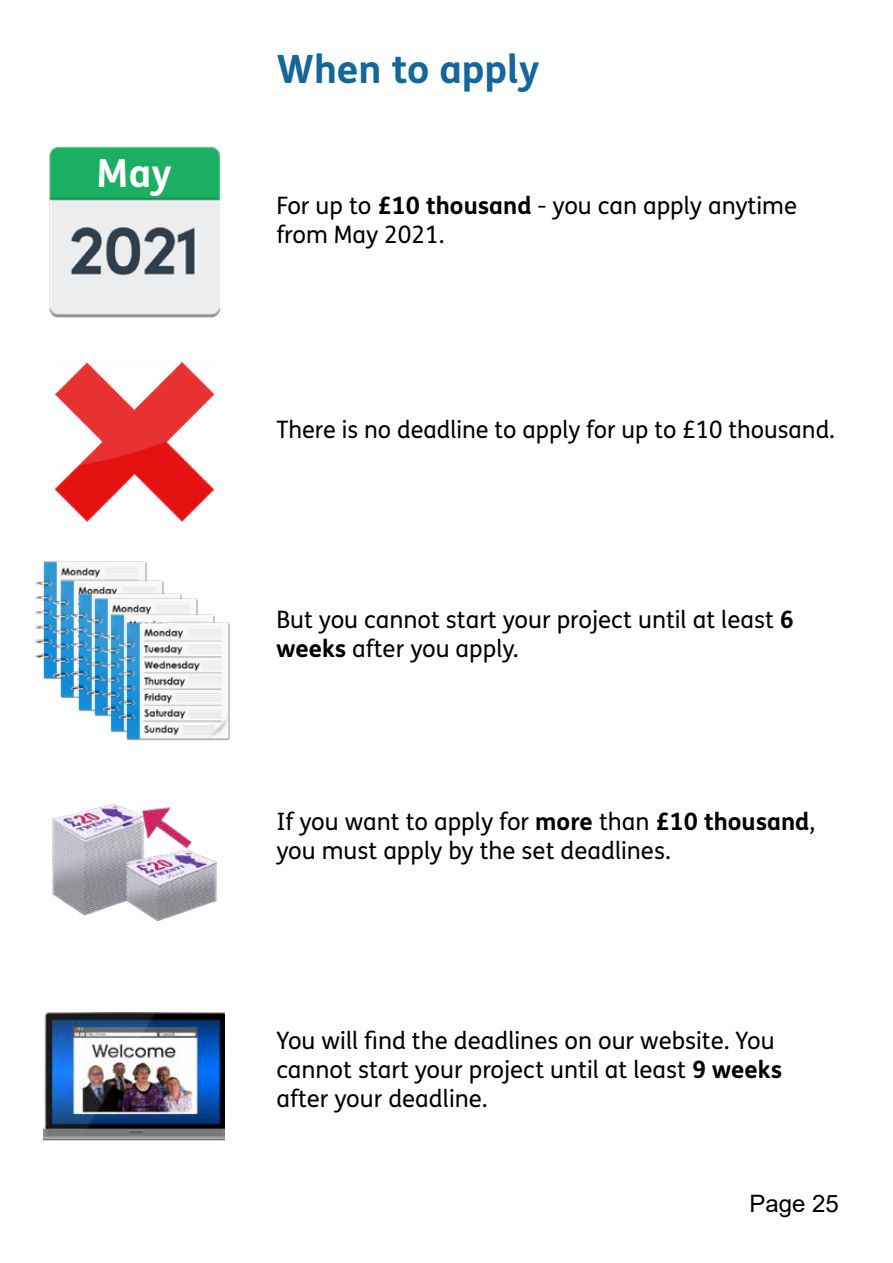
<style>
.page{position:relative;width:893px;height:1263px;background:#fff}
.page>*{position:absolute;margin:0;border:0;box-sizing:border-box;transform-origin:0 0}
.t1{font:700 39px "FS Me Pro";color:#14679a}
.t2{font:700 39px "FS Me Pro";color:#fff}
.t3{font:24px/28.8px "FS Me Pro";color:#000}
.t4{font:24px "Arial";color:#000}
.s1{font-weight:700}
</style>
<div class="page">
<img style="left:52px;top:804px;width:166px;height:117px">
<img style="left:43px;top:1012px;width:182px;height:129px">
<img style="left:49px;top:146px;width:172px;height:172px">
<img style="left:54px;top:361px;width:161px;height:161px">
<img style="left:35px;top:561px;width:112px;height:119px">
<img style="left:48px;top:578px;width:116px;height:121px">
<img style="left:67px;top:591px;width:115px;height:121px">
<img style="left:82px;top:596px;width:116px;height:121px">
<img style="left:98px;top:612px;width:117px;height:121px">
<img style="left:114px;top:620px;width:116px;height:121px">
<h1 class="t2" style="left:96px;top:143px;width:77px">May</h1>
<h1 class="t1" style="left:276px;top:39px;width:265px">When to apply</h1>
<p class="t3" style="left:276px;top:191px;width:522px">For up to <span class="s1">£10 thousand</span> - you can apply anytime from May 2021.</p>
<p class="t3" style="left:276px;top:414px;width:560px">There is no deadline to apply for up to £10 thousand.</p>
<p class="t3" style="left:276px;top:605px;width:519px">But you cannot start your project until at least <span class="s1">6 weeks</span> after you apply.</p>
<p class="t3" style="left:276px;top:807px;width:540px">If you want to apply for <span class="s1">more</span> than <span class="s1">£10 thousand</span>, you must apply by the set deadlines.</p>
<p class="t3" style="left:276px;top:1026px;width:507px">You will fnd the deadlines on our website. You cannot start your project until at least <span class="s1">9 weeks </span>after your deadline.</p>
<p class="t4" style="left:749px;top:1187px;width:91px">Page 25</p>
</div>
